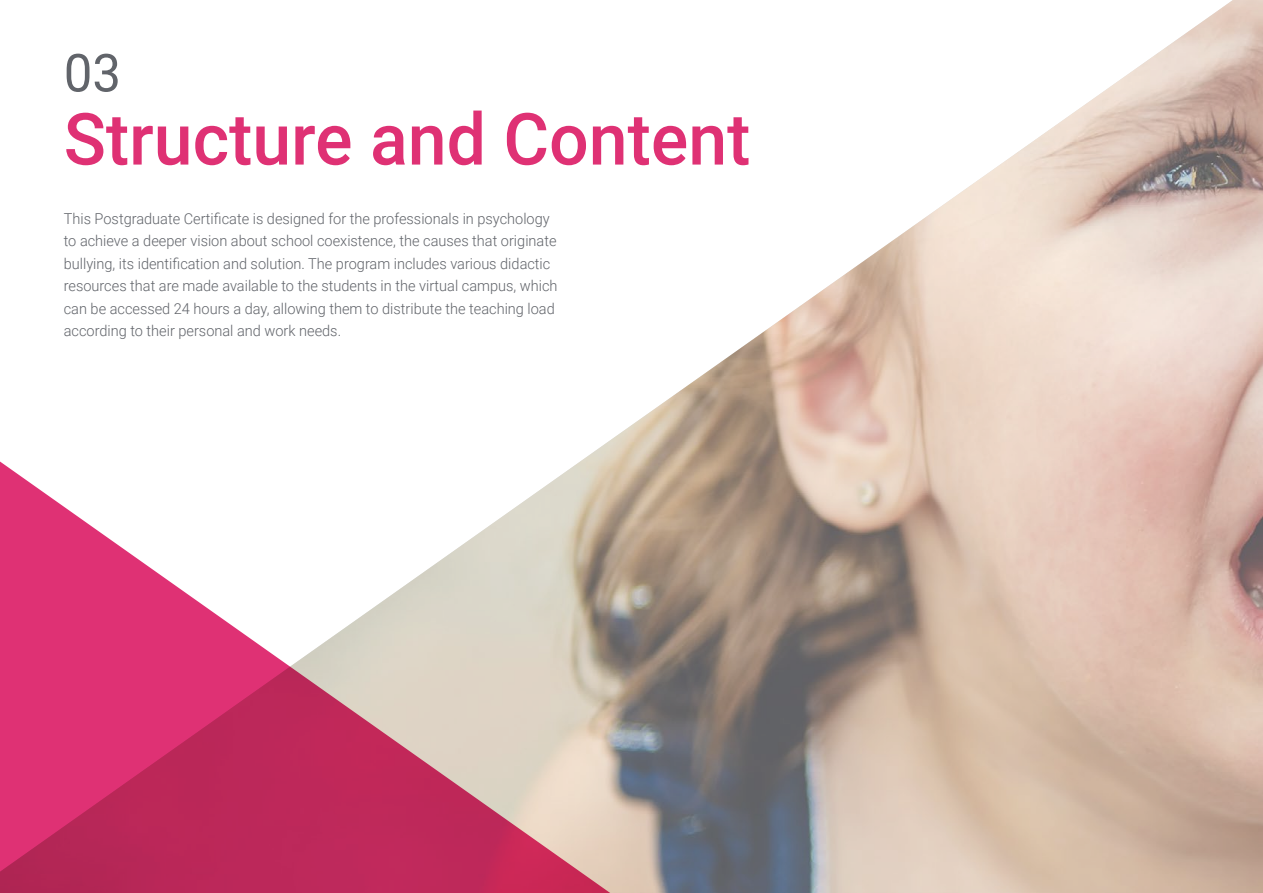
<style>
.page{position:relative;width:1263px;height:893px;background:#fff}
.page>*{position:absolute;margin:0;border:0;box-sizing:border-box;transform-origin:0 0}
.t1{font:500 72px "Roboto";color:#df3174}
.t2{font:52.5px "Roboto";color:#61646a}
.t3{font:300 15px/22.5px "Roboto";color:#61646a}
</style>
<div class="page">
<img style="left:602px;top:0;width:661px;height:893px">
<svg style="left:0;top:446px;width:640px;height:447px"></svg>
<h2 class="t2" style="left:64px;top:36px;width:59px">03</h2>
<h1 class="t1" style="left:64px;top:89px;width:688px">Structure and Content</h1>
<p class="t3" style="left:64px;top:207px;width:495px">This Postgraduate Certificate is designed for the professionals in psychology to achieve a deeper vision about school coexistence, the causes that originate bullying, its identification and solution. The program includes various didactic resources that are made available to the students in the virtual campus, which can be accessed 24 hours a day, allowing them to distribute the teaching load according to their personal and work needs.</p>
</div>
